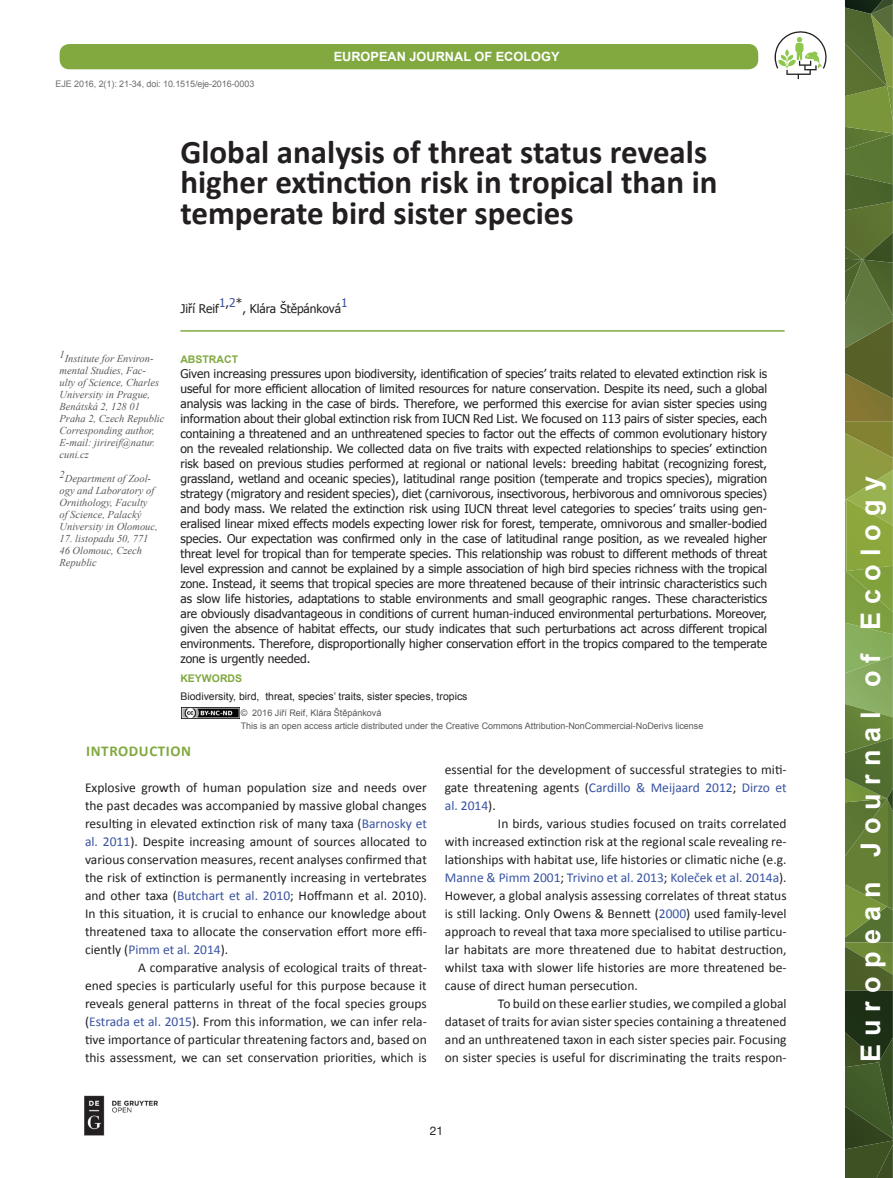
<style>
.page{position:relative;width:893px;height:1178px;background:#fff}
.page>*{position:absolute;margin:0;border:0;box-sizing:border-box;transform-origin:0 0}
.t1{font:700 33px/30.6px "Calibri";color:#231f20}
.t2{font:700 27px "Arial";letter-spacing:.3em;color:#fff}
.t3{font:700 15px "Calibri";letter-spacing:.04em;color:#81a940}
.t4{font:13.5px/18px "Calibri";color:#231f20;text-align:justify}
.t5{font:700 12.75px "Arial";color:#fff}
.t6{font:12px/15px "Tahoma";color:#231f20;text-align:justify}
.t7{font:12px "Tahoma";color:#3853a3}
.t8{font:12px "Helvetica Neue";color:#231f20}
.t9{font:italic 10.5px/12px "Times New Roman";color:#57585a}
.t10{font:10.5px "Arial";color:#231f20}
.t11{font:700 10.5px "Arial";color:#81a940}
.t12{font:9px/13.5px "Arial";color:#57585a}
.t13{font:9px "Arial";letter-spacing:-.01em;color:#6c6d70}
.s1{color:#231f20}
.s2{color:#3853a3}
</style>
<div class="page">
<svg style="left:845px;top:0;width:48px;height:1178px;background:#627936"></svg>
<div style="left:59px;top:43px;width:700px;height:27px;background:#81a940;border-radius:10px"></div>
<div style="left:58px;top:43px;width:702px;height:28px;border:2px solid #fff;border-radius:10px"></div>
<svg style="left:774px;top:31px;width:53px;height:48px"></svg>
<hr style="left:180px;top:330px;width:605px;height:2px;background:#81a940">
<img style="left:84px;top:1095px;width:74px;height:41px">
<img style="left:182px;top:708px;width:57px;height:11px">
<p class="t13" style="left:56px;top:78px;width:200px">EJE 2016, 2(1): 21-34, doi: 10.1515/eje-2016-0003</p>
<p class="t5" style="left:334px;top:48px;width:227px">EUROPEAN JOURNAL OF ECOLOGY</p>
<h1 class="t1" style="left:180px;top:136px;width:539px">Global analysis of threat status reveals higher extinction risk in tropical than in temperate bird sister species</h1>
<p class="t9" style="left:60px;top:352px;width:106px">1Institute for Environ&shy;mental Studies, Fac-<br>ulty of Science, Charles<br>University in Prague,<br>Benátská 2, 128 01<br>Praha 2, Czech Republic<br>Corresponding author,<br>E-mail: jirireif@natur. cuni.cz</p>
<p class="t9" style="left:60px;top:472px;width:100px">2Department of Zool&shy;ogy and Laboratory of<br>Ornithology, Faculty of Science, Palacký<br>University in Olomouc,</p>
<p class="t9" style="left:60px;top:532px;width:90px">17. listopadu 50, 771<br>46 Olomouc, Czech<br>Republic</p>
<p class="t6" style="left:180px;top:301px;width:40px">Jiří Reif</p>
<p class="t7" style="left:219px;top:295px;width:25px">1<span class="s1">,</span>2<span class="s1">*</span></p>
<p class="t6" style="left:242px;top:301px;width:100px">, Klára Štěpánková</p>
<p class="t7" style="left:341px;top:295px;width:8px">1</p>
<p class="t11" style="left:180px;top:352px;width:59px">ABSTRACT</p>
<p class="t6" style="left:180px;top:365px;width:588px">Given increasing pressures upon biodiversity, identification of species’ traits related to elevated extinction risk is useful for more efficient allocation of limited resources for nature conservation. Despite its need, such a global analysis was lacking in the case of birds. Therefore, we performed this exercise for avian sister species using information about their global extinction risk from IUCN Red List. We focused on 113 pairs of sister species, each containing a threatened and an unthreatened species to factor out the effects of common evolutionary history on the revealed relationship. We collected data on five traits with expected relationships to species’ extinction risk based on previous studies performed at regional or national levels: breeding habitat (recognizing forest, grassland, wetland and oceanic species), latitudinal range position (temperate and tropics species), migration strategy (migratory and resident species), diet (carnivorous, insectivorous, herbivorous and omnivorous species) and body mass. We related the extinction risk using IUCN threat level categories to species’ traits using gen&shy;eralised linear mixed effects models expecting lower risk for forest, temperate, omnivorous and smaller-bodied species. Our expectation was confirmed only in the case of latitudinal range position, as we revealed higher threat level for tropical than for temperate species. This relationship was robust to different methods of threat level expression and cannot be explained by a simple association of high bird species richness with the tropical zone. Instead, it seems that tropical species are more threatened because of their intrinsic characteristics such as slow life histories, adaptations to stable environments and small geographic ranges. These characteristics are obviously disadvantageous in conditions of current human-induced environmental perturbations. Moreover, given the absence of habitat effects, our study indicates that such perturbations act across different tropical environments. Therefore, disproportionally higher conservation effort in the tropics compared to the temperate zone is urgently needed.</p>
<p class="t11" style="left:180px;top:671px;width:63px">KEYWORDS</p>
<p class="t12" style="left:241px;top:706px;width:464px">© 2016 Jiří Reif, Klára Štěpánková<br>This is an open access article distributed under the Creative Commons Attribution-NonCommercial-NoDerivs license</p>
<p class="t10" style="left:180px;top:689px;width:289px">Biodiversity, bird, threat, species’ traits, sister species, tropics</p>
<p class="t3" style="left:86px;top:741px;width:106px">INTRODUCTION</p>
<p class="t4" style="left:85px;top:779px;width:343px">Explosive growth of human population size and needs over the past decades was accompanied by massive global changes resulting in elevated extinction risk of many taxa (<span class="s2">Barnosky et al. 2011</span>). Despite increasing amount of sources allocated to various conservation measures, recent analyses confirmed that the risk of extinction is permanently increasing in vertebrates and other taxa (<span class="s2">Butchart et al. 2010</span>; Hoffmann et al. 2010).<br>In this situation, it is crucial to enhance our knowledge about threatened taxa to allocate the conservation effort more effi&shy;ciently (<span class="s2">Pimm et al. 2014</span>).</p>
<p class="t4" style="left:85px;top:959px;width:343px;text-indent:53px">A comparative analysis of ecological traits of threat&shy;ened species is particularly useful for this purpose because it reveals general patterns in threat of the focal species groups (<span class="s2">Estrada et al. 2015</span>). From this information, we can infer rela&shy;tive importance of particular threatening factors and, based on this assessment, we can set conservation priorities, which is</p>
<p class="t4" style="left:445px;top:761px;width:343px">essential for the development of successful strategies to miti&shy;gate threatening agents (<span class="s2">Cardillo &amp; Meijaard 2012</span>; <span class="s2">Dirzo et al. 2014</span>).</p>
<p class="t4" style="left:445px;top:814px;width:343px;text-indent:53px">In birds, various studies focused on traits correlated with increased extinction risk at the regional scale revealing re&shy;lationships with habitat use, life histories or climatic niche (e.g.<br><span class="s2">Manne &amp; Pimm 2001</span>; <span class="s2">Trivino et al. 2013</span>; <span class="s2">Koleček et al. 2014a</span>).<br>However, a global analysis assessing correlates of threat status is still lacking. Only Owens &amp; Bennett (<span class="s2">2000</span>) used family-level approach to reveal that taxa more specialised to utilise particu&shy;lar habitats are more threatened due to habitat destruction, whilst taxa with slower life histories are more threatened be&shy;cause of direct human persecution.</p>
<p class="t4" style="left:445px;top:994px;width:343px;text-indent:53px">To build on these earlier studies, we compiled a global dataset of traits for avian sister species containing a threatened and an unthreatened taxon in each sister species pair. Focusing on sister species is useful for discriminating the traits respon-</p>
<p class="t8" style="left:430px;top:1122px;width:15px">21</p>
<h2 class="t2" style="left:853px;top:1062px;width:587px;rotate:-90deg">European Journal of Ecology</h2>
</div>
